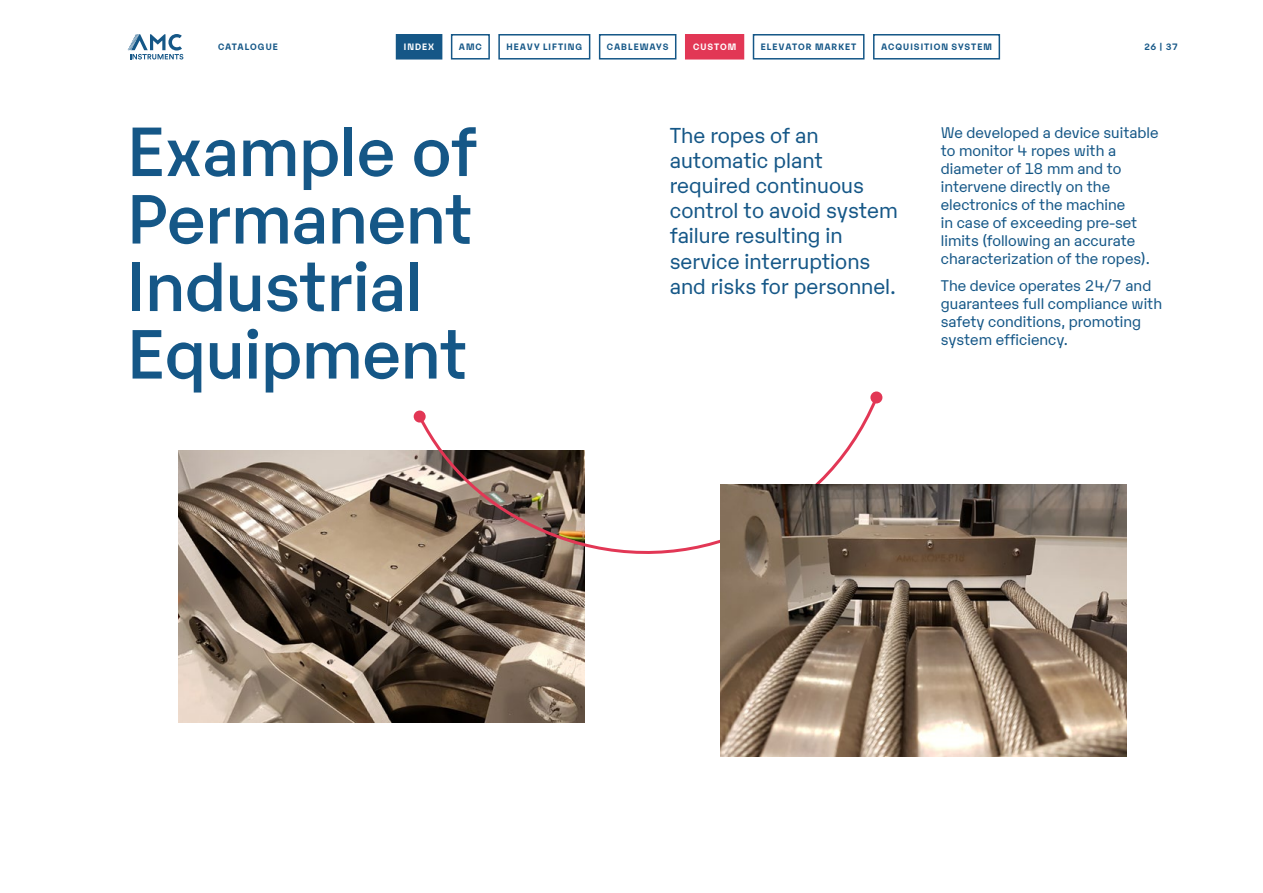
<style>
.page{position:relative;width:1263px;height:893px;background:#fff}
.page>*{position:absolute;margin:0;border:0;box-sizing:border-box;transform-origin:0 0}
.t1{font:500 67.5px/67.5px "Karelia";color:#155787}
.t2{font:21px/25.2px "Karelia";color:#155787}
.t3{font:15px/18px "Karelia";color:#155787}
.t4{font:700 9px "Karelia";letter-spacing:.105em;color:#155787}
.t5{font:700 9px "Karelia";letter-spacing:.11em;color:#fff}
</style>
<div class="page">
<svg style="left:128px;top:34px;width:55px;height:26px"></svg>
<div style="left:451px;top:34px;width:39px;height:26px;border:2px solid #155787"></div>
<div style="left:396px;top:35px;width:46px;height:24px;background:#155787"></div>
<div style="left:396px;top:34px;width:46px;height:26px;border:2px solid #155787"></div>
<div style="left:753px;top:34px;width:111px;height:26px;border:2px solid #155787"></div>
<div style="left:498px;top:34px;width:92px;height:26px;border:2px solid #155787"></div>
<div style="left:599px;top:34px;width:77px;height:26px;border:2px solid #155787"></div>
<div style="left:686px;top:35px;width:57px;height:24px;background:#e23755"></div>
<div style="left:685px;top:34px;width:59px;height:26px;border:2px solid #e23755"></div>
<div style="left:873px;top:34px;width:127px;height:26px;border:2px solid #155787"></div>
<img style="left:179px;top:451px;width:406px;height:272px">
<svg style="left:416px;top:403px;width:464px;height:188px"></svg>
<svg style="left:413px;top:410px;width:13px;height:13px"></svg>
<svg style="left:870px;top:391px;width:13px;height:13px"></svg>
<img style="left:721px;top:485px;width:406px;height:272px">
<p class="t4" style="left:218px;top:40px;width:61px">CATALOGUE</p>
<p class="t5" style="left:404px;top:40px;width:32px">INDEX</p>
<p class="t4" style="left:459px;top:40px;width:24px">AMC</p>
<p class="t4" style="left:506px;top:40px;width:77px">HEAVY LIFTING</p>
<p class="t4" style="left:607px;top:40px;width:63px">CABLEWAYS</p>
<p class="t5" style="left:693px;top:40px;width:45px">CUSTOM</p>
<p class="t4" style="left:761px;top:40px;width:97px">ELEVATOR MARKET</p>
<p class="t4" style="left:881px;top:40px;width:112px">ACQUISITION SYSTEM</p>
<p class="t4" style="left:1144px;top:40px;width:35px">26 | 37</p>
<h1 class="t1" style="left:128px;top:113px;width:351px">Example of<br>Permanent<br>Industrial<br>Equipment</h1>
<h2 class="t2" style="left:670px;top:121px;width:230px">The ropes of an automatic plant required continuous control to avoid system failure resulting in service interruptions and risks for personnel.</h2>
<p class="t3" style="left:941px;top:123px;width:219px">We developed a device suitable to monitor 4 ropes with a diameter of 18 mm and to intervene directly on the electronics of the machine<br>in case of exceeding pre-set limits (following an accurate characterization of the ropes).</p>
<p class="t3" style="left:941px;top:276px;width:223px">The device operates 24/7 and guarantees full compliance with safety conditions, promoting system efficiency.</p>
</div>
